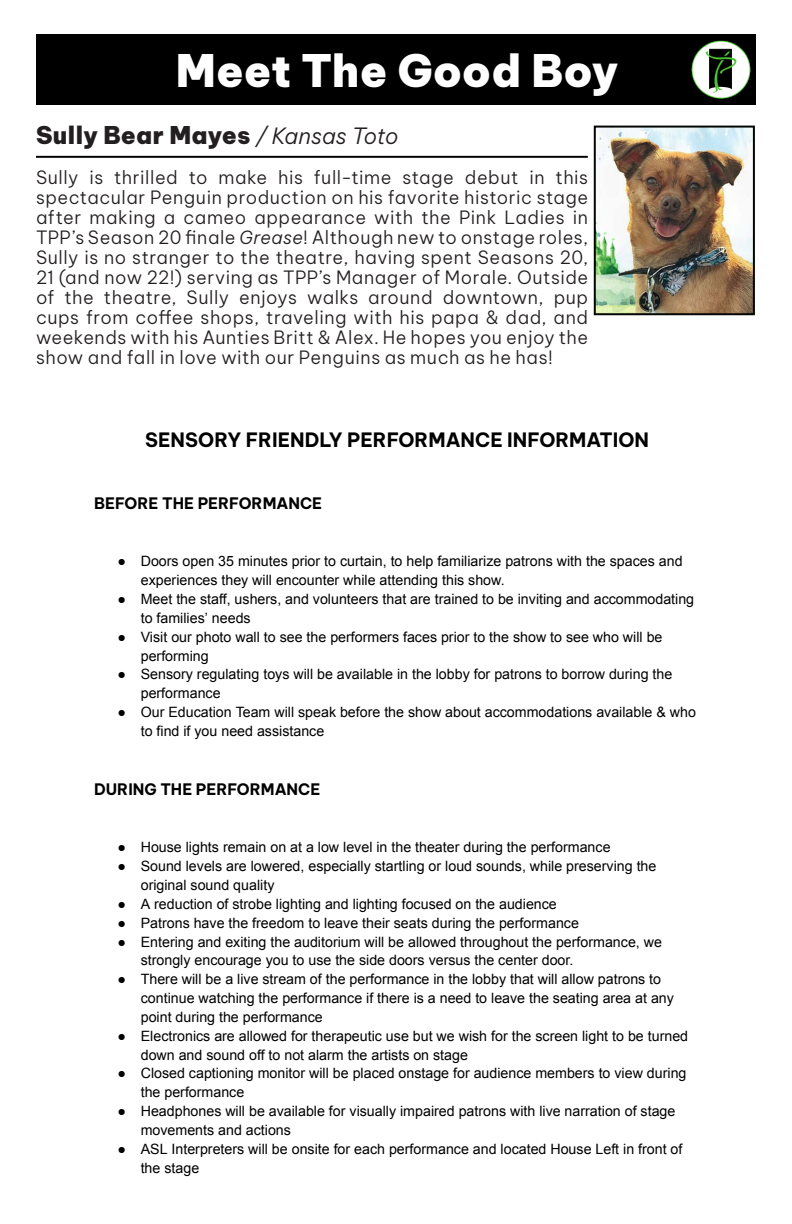
<style>
.page{position:relative;width:792px;height:1224px;background:#fff}
.page>*{position:absolute;margin:0;border:0;box-sizing:border-box;transform-origin:0 0}
.t1{font:900 44px "Be Vietnam Pro";color:#fff}
.t2{font:900 24px "Be Vietnam Pro";letter-spacing:.01em;color:#231f20}
.t3{font:700 19.4px "Be Vietnam Pro";color:#000}
.t4{font:300 18px/20px "Be Vietnam Pro";letter-spacing:.03em;color:#231f20;text-align:justify}
.t5{font:700 15.6px "Be Vietnam Pro";color:#000}
.t6{font:14.2px/18.8px "Arial";color:#000}
.s1{font-weight:300;font-style:italic;font-size:22px}
.s2{font-style:italic}
</style>
<div class="page">
<img style="left:597px;top:129px;width:155px;height:183px">
<div style="left:594px;top:126px;width:161px;height:189px;border:2px solid #040503"></div>
<hr style="left:36px;top:156px;width:552px;height:2px;background:#040503">
<div style="left:36px;top:34px;width:720px;height:71px;background:#000"></div>
<img style="left:691px;top:40px;width:60px;height:59px">
<p class="t1" style="left:176px;top:33px;width:444px">Meet The Good Boy</p>
<p class="t2" style="left:36px;top:115px;width:364px">Sully Bear Mayes <span class="s1">/ Kansas Toto</span></p>
<p class="t4" style="left:36px;top:166px;width:554px">Sully is thrilled to make his full-time stage debut in this spectacular Penguin production on his favorite historic stage after making a cameo appearance with the Pink Ladies in TPP’s Season 20 finale <span class="s2">Grease</span>! Although new to onstage roles, Sully is no stranger to the theatre, having spent Seasons 20, 21 (and now 22!) serving as TPP’s Manager of Morale. Outside of the theatre, Sully enjoys walks around downtown, pup cups from coffee shops, traveling with his papa &amp; dad, and weekends with his Aunties Britt &amp; Alex. He hopes you enjoy the show and fall in love with our Penguins as much as he has!</p>
<p class="t3" style="left:145px;top:423px;width:505px">SENSORY FRIENDLY PERFORMANCE INFORMATION</p>
<p class="t5" style="left:94px;top:489px;width:230px">BEFORE THE PERFORMANCE</p>
<p class="t6" style="left:141px;top:552px;width:543px;text-indent:-23px">● Doors open 35 minutes prior to curtain, to help familiarize patrons with the spaces and experiences they will encounter while attending this show.</p>
<p class="t6" style="left:141px;top:590px;width:555px;text-indent:-23px">● Meet the staff, ushers, and volunteers that are trained to be inviting and accommodating to families’ needs</p>
<p class="t6" style="left:141px;top:628px;width:523px;text-indent:-23px">● Visit our photo wall to see the performers faces prior to the show to see who will be performing</p>
<p class="t6" style="left:141px;top:665px;width:533px;text-indent:-23px">● Sensory regulating toys will be available in the lobby for patrons to borrow during the performance</p>
<p class="t6" style="left:141px;top:703px;width:557px;text-indent:-23px">● Our Education Team will speak before the show about accommodations available &amp; who to find if you need assistance</p>
<p class="t5" style="left:94px;top:775px;width:228px">DURING THE PERFORMANCE</p>
<p class="t6" style="left:117px;top:838px;width:495px">● House lights remain on at a low level in the theater during the performance</p>
<p class="t6" style="left:141px;top:857px;width:517px;text-indent:-23px">● Sound levels are lowered, especially startling or loud sounds, while preserving the original sound quality</p>
<p class="t6" style="left:117px;top:895px;width:441px">● A reduction of strobe lighting and lighting focused on the audience</p>
<p class="t6" style="left:117px;top:914px;width:463px">● Patrons have the freedom to leave their seats during the performance</p>
<p class="t6" style="left:141px;top:932px;width:523px;text-indent:-23px">● Entering and exiting the auditorium will be allowed throughout the performance, we strongly encourage you to use the side doors versus the center door.</p>
<p class="t6" style="left:141px;top:970px;width:535px;text-indent:-23px">● There will be a live stream of the performance in the lobby that will allow patrons to continue watching the performance if there is a need to leave the seating area at any point during the performance</p>
<p class="t6" style="left:141px;top:1027px;width:549px;text-indent:-23px">● Electronics are allowed for therapeutic use but we wish for the screen light to be turned down and sound off to not alarm the artists on stage</p>
<p class="t6" style="left:141px;top:1064px;width:547px;text-indent:-23px">● Closed captioning monitor will be placed onstage for audience members to view during the performance</p>
<p class="t6" style="left:141px;top:1102px;width:536px;text-indent:-23px">● Headphones will be available for visually impaired patrons with live narration of stage movements and actions</p>
<p class="t6" style="left:141px;top:1140px;width:543px;text-indent:-23px">● ASL Interpreters will be onsite for each performance and located House Left in front of the stage</p>
</div>
